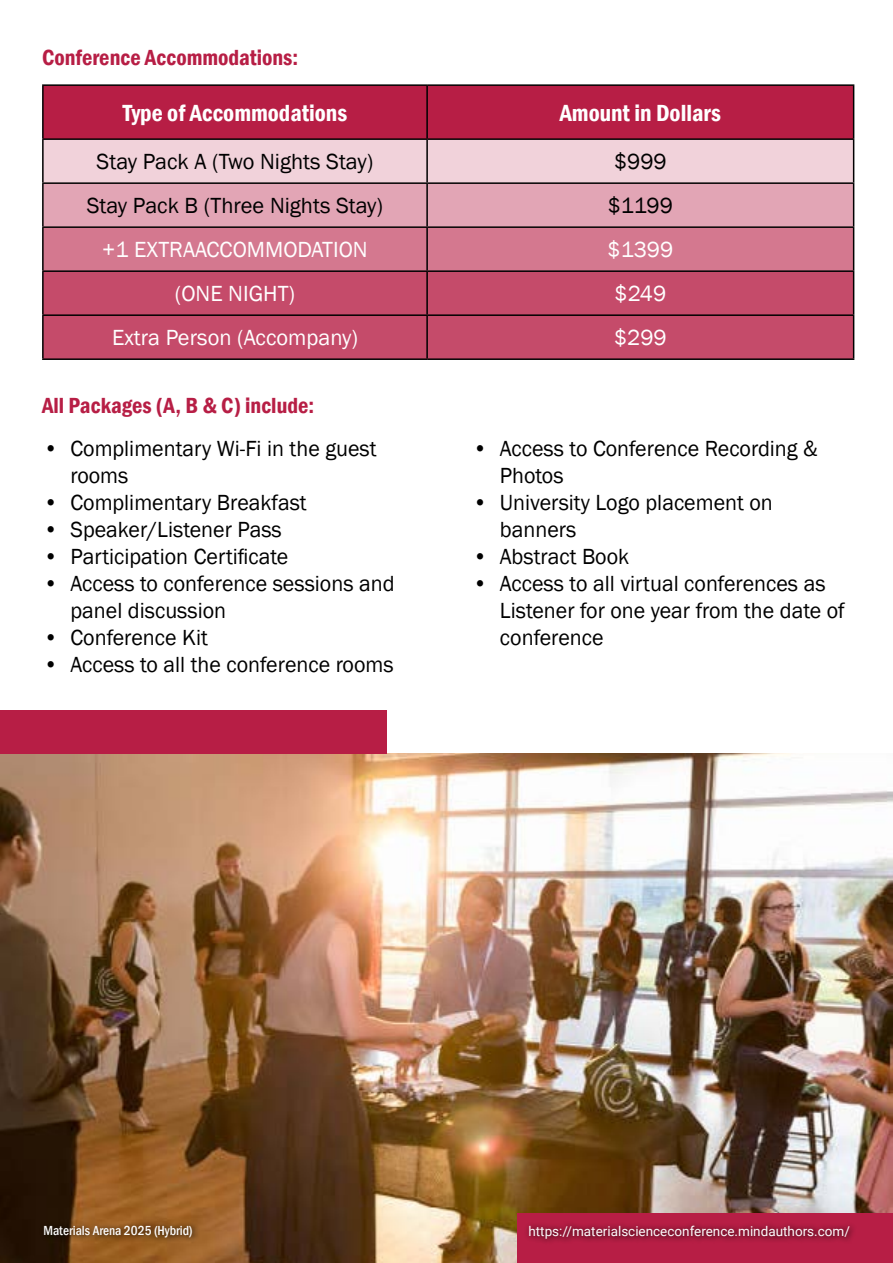
<style>
.page{position:relative;width:893px;height:1263px;background:#fff}
.page>*{position:absolute;margin:0;border:0;box-sizing:border-box;transform-origin:0 0}
.t1{font:600 condensed 24px "Franklin Gothic";color:#fff}
.t2{font:22.5px/27px "Franklin Gothic";color:#000}
.t3{font:22.5px "Franklin Gothic";color:#fff}
.t4{font:600 condensed 22.5px "Franklin Gothic";color:#b71e45}
.t5{font:13.5px "Roboto";color:#fff}
.t6{font:500 condensed 13.5px "Franklin Gothic";color:#fff}
</style>
<div class="page">
<img style="left:0;top:753px;width:893px;height:510px">
<svg style="left:44px;top:86px;width:809px;height:184px;background:#d57d94"></svg>
<div style="left:44px;top:272px;width:809px;height:86px;background:#c54b6a"></div>
<hr style="left:42px;top:84px;width:385px;height:2px;background:#000">
<hr style="left:42px;top:86px;width:2px;height:52px;background:#000">
<hr style="left:427px;top:84px;width:427px;height:2px;background:#000">
<hr style="left:426px;top:86px;width:2px;height:52px;background:#000">
<hr style="left:853px;top:86px;width:1px;height:52px;background:#000">
<hr style="left:42px;top:138px;width:385px;height:2px;background:#000">
<hr style="left:42px;top:140px;width:2px;height:42px;background:#000">
<hr style="left:427px;top:138px;width:427px;height:2px;background:#000">
<hr style="left:426px;top:140px;width:2px;height:42px;background:#000">
<hr style="left:853px;top:140px;width:1px;height:42px;background:#000">
<hr style="left:42px;top:182px;width:385px;height:2px;background:#000">
<hr style="left:42px;top:184px;width:2px;height:42px;background:#000">
<hr style="left:427px;top:182px;width:427px;height:2px;background:#000">
<hr style="left:426px;top:184px;width:2px;height:42px;background:#000">
<hr style="left:853px;top:184px;width:1px;height:42px;background:#000">
<hr style="left:42px;top:226px;width:385px;height:2px;background:#000">
<hr style="left:42px;top:228px;width:2px;height:42px;background:#000">
<hr style="left:427px;top:226px;width:427px;height:2px;background:#000">
<hr style="left:426px;top:228px;width:2px;height:42px;background:#000">
<hr style="left:853px;top:228px;width:1px;height:42px;background:#000">
<hr style="left:42px;top:270px;width:385px;height:2px;background:#000">
<hr style="left:42px;top:272px;width:2px;height:42px;background:#000">
<hr style="left:427px;top:270px;width:427px;height:2px;background:#000">
<hr style="left:426px;top:272px;width:2px;height:42px;background:#000">
<hr style="left:853px;top:272px;width:1px;height:42px;background:#000">
<hr style="left:42px;top:314px;width:385px;height:2px;background:#000">
<hr style="left:42px;top:316px;width:2px;height:42px;background:#000">
<hr style="left:427px;top:314px;width:427px;height:2px;background:#000">
<hr style="left:426px;top:316px;width:2px;height:42px;background:#000">
<hr style="left:853px;top:316px;width:1px;height:42px;background:#000">
<hr style="left:42px;top:358px;width:385px;height:2px;background:#000">
<hr style="left:427px;top:358px;width:427px;height:2px;background:#000">
<div style="left:518px;top:1213px;width:375px;height:50px;background:#b71e45"></div>
<div style="left:0;top:710px;width:386px;height:43px;background:#b71e45"></div>
<div style="left:39px;top:1219px;width:162px;height:26px;background:#000;opacity:.75"></div>
<div style="left:524px;top:1221px;width:333px;height:25px;background:#000;opacity:.75"></div>
<p class="t4" style="left:42px;top:43px;width:258px">Conference Accommodations:</p>
<p class="t1" style="left:123px;top:96px;width:226px">Type of Accommodations</p>
<p class="t1" style="left:560px;top:96px;width:163px">Amount in Dollars</p>
<p class="t2" style="left:97px;top:149px;width:278px">Stay Pack A (Two Nights Stay)</p>
<p class="t2" style="left:614px;top:149px;width:54px">$999</p>
<p class="t2" style="left:87px;top:193px;width:298px">Stay Pack B (Three Nights Stay)</p>
<p class="t2" style="left:608px;top:193px;width:67px">$1199</p>
<p class="t3" style="left:102px;top:236px;width:267px">+1 EXTRAACCOMMODATION</p>
<p class="t3" style="left:607px;top:236px;width:67px">$1399</p>
<p class="t3" style="left:175px;top:280px;width:122px">(ONE NIGHT)</p>
<p class="t3" style="left:614px;top:280px;width:53px">$249</p>
<p class="t3" style="left:112px;top:324px;width:247px">Extra Person (Accompany)</p>
<p class="t3" style="left:614px;top:324px;width:54px">$299</p>
<p class="t4" style="left:42px;top:391px;width:274px">All Packages (A, B &amp; C) include:</p>
<p class="t2" style="left:70px;top:435px;width:308px;text-indent:-27px">• Complimentary Wi-Fi in the guest rooms</p>
<p class="t2" style="left:44px;top:489px;width:265px">• Complimentary Breakfast</p>
<p class="t2" style="left:44px;top:516px;width:240px">• Speaker/Listener Pass</p>
<p class="t2" style="left:44px;top:543px;width:246px">• Participation Certificate</p>
<p class="t2" style="left:70px;top:570px;width:326px;text-indent:-27px">• Access to conference sessions and panel discussion</p>
<p class="t2" style="left:44px;top:624px;width:166px">• Conference Kit</p>
<p class="t2" style="left:44px;top:651px;width:352px">• Access to all the conference rooms</p>
<p class="t2" style="left:500px;top:435px;width:319px;text-indent:-27px">• Access to Conference Recording &amp;<br>Photos</p>
<p class="t2" style="left:500px;top:489px;width:274px;text-indent:-27px">• University Logo placement on banners</p>
<p class="t2" style="left:473px;top:543px;width:158px">• Abstract Book</p>
<p class="t2" style="left:500px;top:570px;width:346px;text-indent:-27px">• Access to all virtual conferences as<br>Listener for one year from the date of conference</p>
<p class="t6" style="left:43px;top:1222px;width:151px">Materials Arena 2025 (Hybrid)</p>
<p class="t5" style="left:528px;top:1221px;width:323px">https://materialscienceconference.mindauthors.com/</p>
</div>
